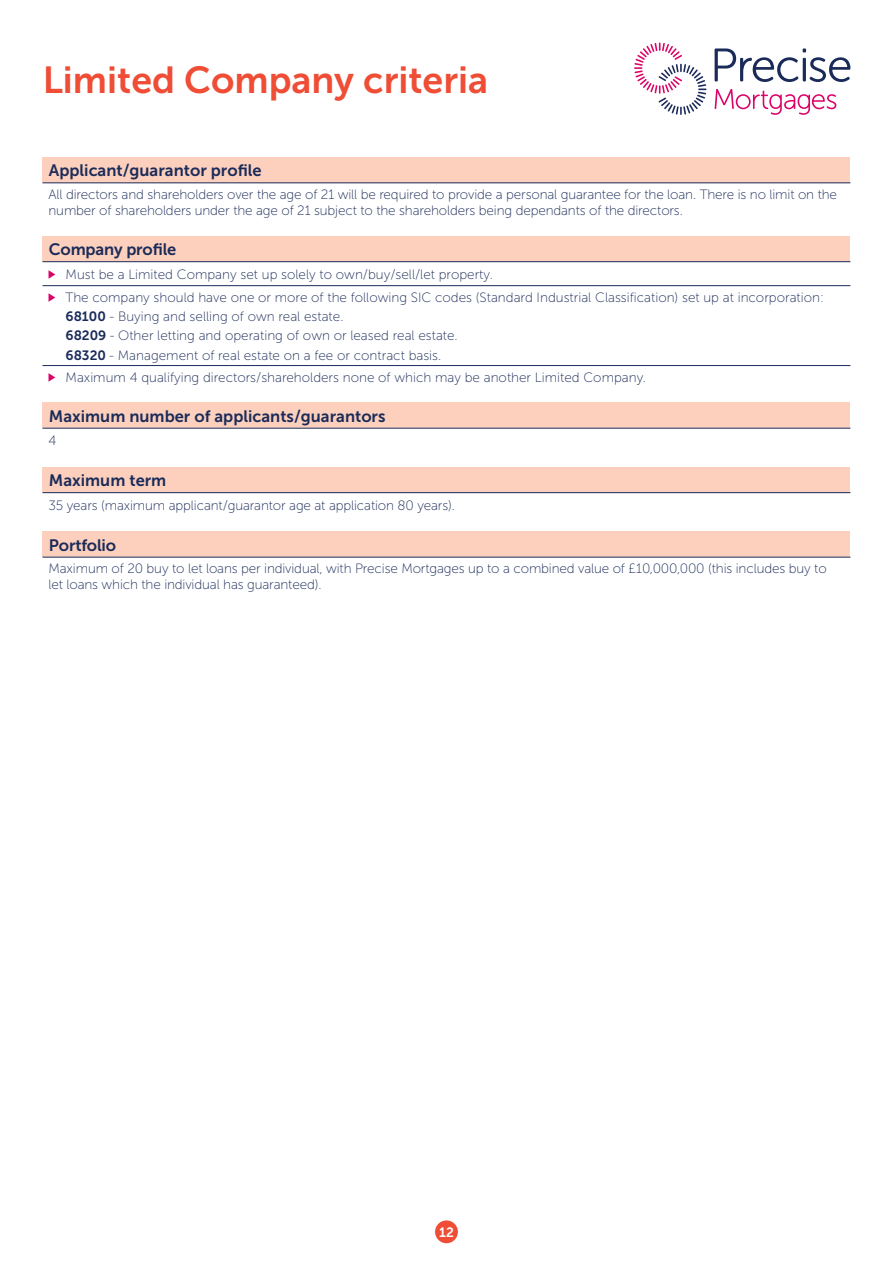
<style>
.page{position:relative;width:893px;height:1263px;background:#fff}
.page>*{position:absolute;margin:0;border:0;box-sizing:border-box;transform-origin:0 0}
.t1{font:37.5px "Museo Sans 700";color:#ef4d35}
.t2{font:16.5px "Museo Sans 700";color:#1b2b59}
.indent{font:13.5px/16.2px "Museo Sans 100";letter-spacing:-.01em;color:#1b2b59}
.t3{font:13.5px "Museo Sans 700";color:#fff}
.s1{font-family:"Museo Sans 700"}
</style>
<div class="page">
<div style="left:435px;top:1220px;width:23px;height:23px;background:#ef4d35;border-radius:50%"></div>
<svg style="left:715px;top:48px;width:135px;height:34px"></svg>
<svg style="left:715px;top:89px;width:121px;height:26px"></svg>
<svg style="left:634px;top:43px;width:72px;height:72px"></svg>
<div style="left:43px;top:157px;width:807px;height:26px;background:#fcd0bd"></div>
<hr style="left:43px;top:182px;width:807px;height:1px;background:#1b2b59">
<div style="left:43px;top:403px;width:807px;height:25px;background:#fcd0bd"></div>
<hr style="left:43px;top:428px;width:807px;height:1px;background:#1b2b59">
<div style="left:43px;top:467px;width:807px;height:26px;background:#fcd0bd"></div>
<hr style="left:43px;top:492px;width:807px;height:1px;background:#1b2b59">
<div style="left:43px;top:532px;width:807px;height:25px;background:#fcd0bd"></div>
<hr style="left:43px;top:557px;width:807px;height:1px;background:#1b2b59">
<div style="left:43px;top:236px;width:807px;height:26px;background:#fcd0bd"></div>
<hr style="left:43px;top:261px;width:807px;height:1px;background:#1b2b59">
<hr style="left:43px;top:285px;width:807px;height:1px;background:#1b2b59">
<hr style="left:43px;top:365px;width:807px;height:1px;background:#1b2b59">
<svg style="left:49px;top:270px;width:6px;height:9px"></svg>
<svg style="left:49px;top:293px;width:6px;height:9px"></svg>
<svg style="left:49px;top:373px;width:6px;height:9px"></svg>
<p class="t1" style="left:43px;top:59px;width:447px">Limited Company criteria</p>
<p class="t2" style="left:49px;top:161px;width:214px">Applicant/guarantor profile</p>
<p class="indent" style="left:49px;top:186px;width:790px">All directors and shareholders over the age of 21 will be required to provide a personal guarantee for the loan. There is no limit on the number of shareholders under the age of 21 subject to the shareholders being dependants of the directors.</p>
<p class="t2" style="left:49px;top:240px;width:129px">Company profile</p>
<p class="indent" style="left:66px;top:266px;width:429px">Must be a Limited Company set up solely to own/buy/sell/let property.</p>
<p class="indent" style="left:66px;top:289px;width:760px">The company should have one or more of the following SIC codes (Standard Industrial Classification) set up at incorporation:</p>
<p class="indent" style="left:66px;top:308px;width:279px"><span class="s1">68100</span> - Buying and selling of own real estate.</p>
<p class="indent" style="left:66px;top:328px;width:394px"><span class="s1">68209</span> - Other letting and operating of own or leased real estate.</p>
<p class="indent" style="left:66px;top:347px;width:377px"><span class="s1">68320</span> - Management of real estate on a fee or contract basis.</p>
<p class="indent" style="left:66px;top:369px;width:582px">Maximum 4 qualifying directors/shareholders none of which may be another Limited Company.</p>
<p class="t2" style="left:49px;top:407px;width:338px">Maximum number of applicants/guarantors</p>
<p class="indent" style="left:49px;top:433px;width:9px">4</p>
<p class="t2" style="left:49px;top:471px;width:119px">Maximum term</p>
<p class="indent" style="left:49px;top:497px;width:408px">35 years (maximum applicant/guarantor age at application 80 years).</p>
<p class="t2" style="left:49px;top:536px;width:69px">Portfolio</p>
<p class="indent" style="left:49px;top:561px;width:780px">Maximum of 20 buy to let loans per individual, with Precise Mortgages up to a combined value of £10,000,000 (this includes buy to let loans which the individual has guaranteed).</p>
<p class="t3" style="left:439px;top:1224px;width:16px">12</p>
</div>
